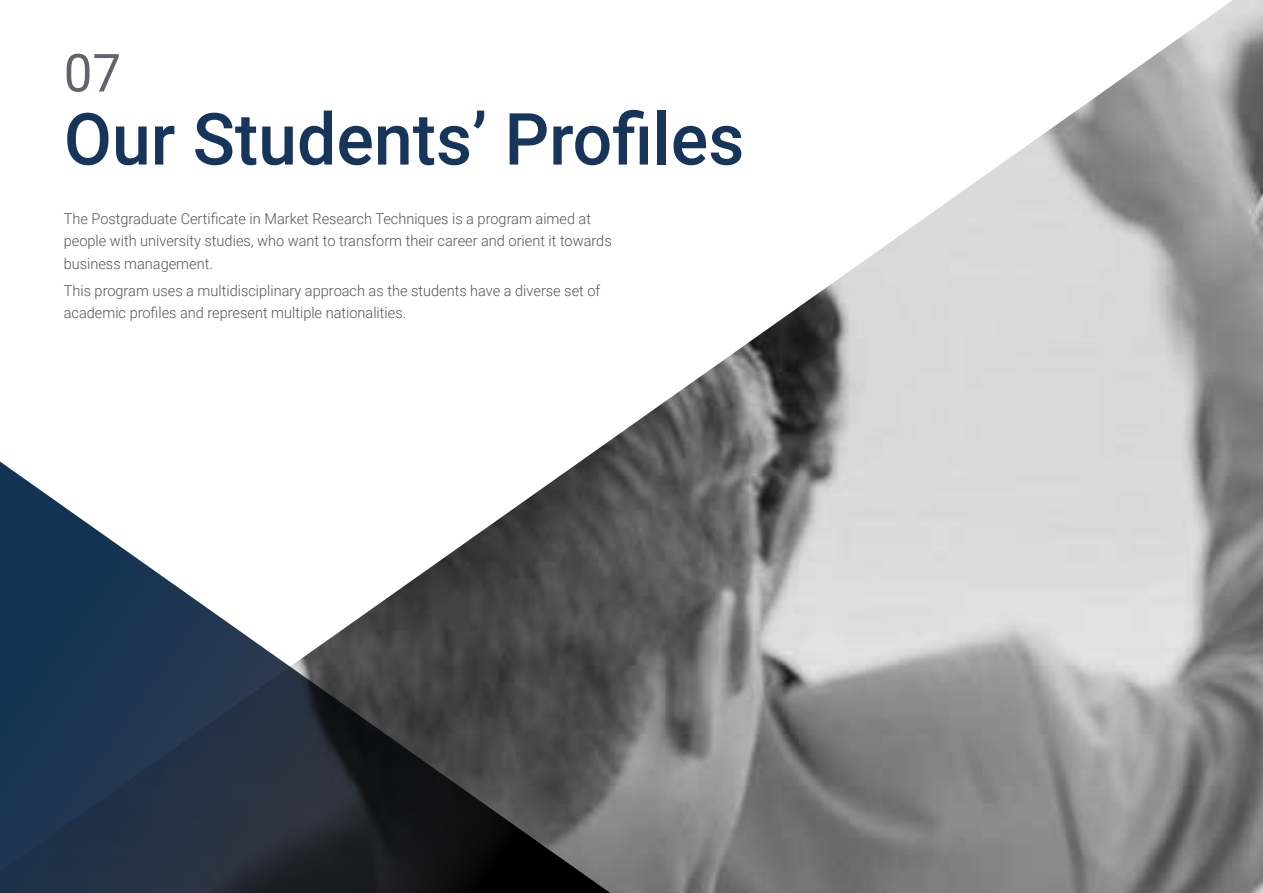
<style>
.page{position:relative;width:1263px;height:893px;background:#fff}
.page>*{position:absolute;margin:0;border:0;box-sizing:border-box;transform-origin:0 0}
.t1{font:500 72px "Roboto";color:#17355b}
.t2{font:52.5px "Roboto";color:#61646a}
.t3{font:300 15px/22.5px "Roboto";color:#52555b}
</style>
<div class="page">
<img style="left:602px;top:0;width:661px;height:893px">
<svg style="left:0;top:446px;width:640px;height:447px"></svg>
<h2 class="t2" style="left:64px;top:36px;width:59px">07</h2>
<h1 class="t1" style="left:64px;top:89px;width:682px">Our Students’ Profiles</h1>
<p class="t3" style="left:64px;top:207px;width:549px">The Postgraduate Certificate in Market Research Techniques is a program aimed at people with university studies, who want to transform their career and orient it towards business management.</p>
<p class="t3" style="left:64px;top:278px;width:538px">This program uses a multidisciplinary approach as the students have a diverse set of academic profiles and represent multiple nationalities.</p>
</div>
